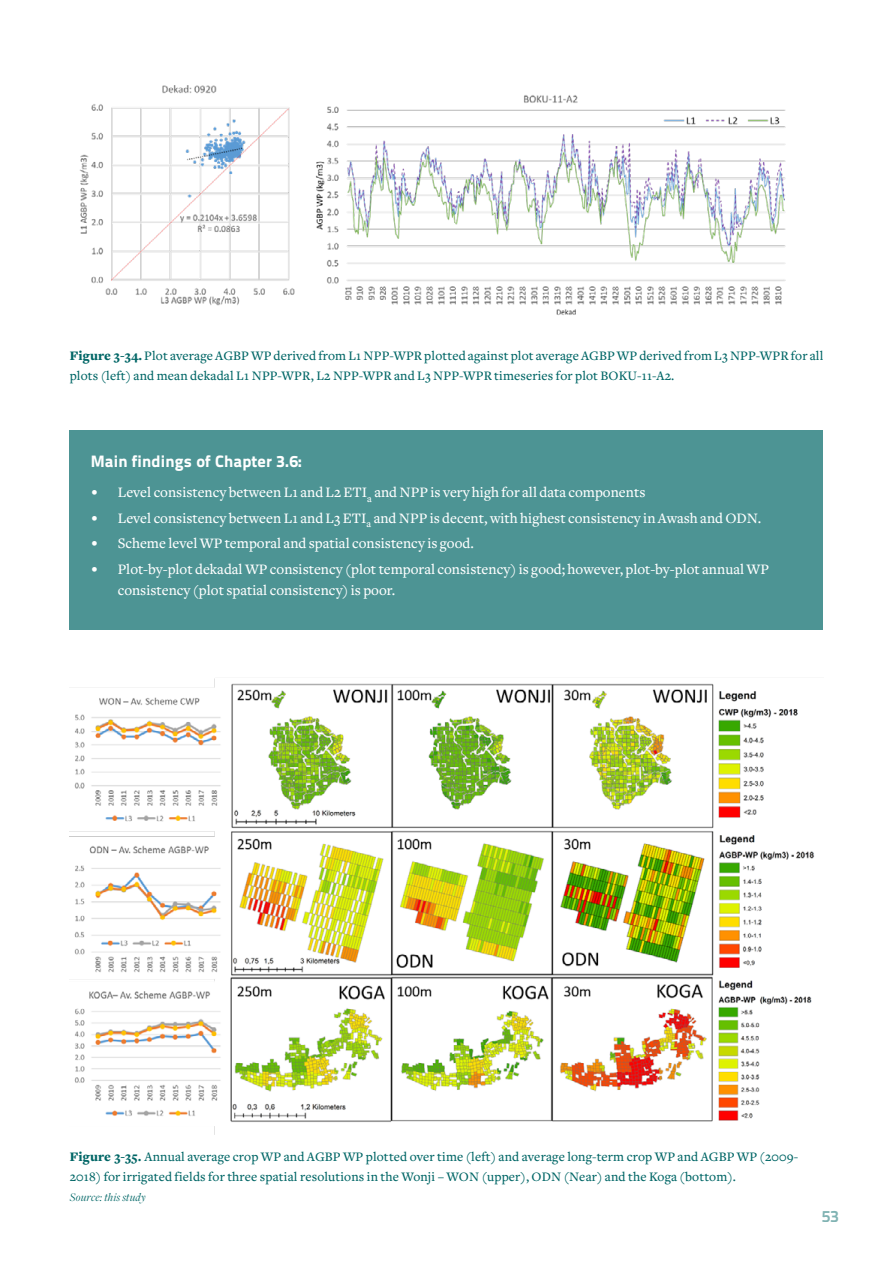
<style>
.page{position:relative;width:893px;height:1263px;background:#fff}
.page>*{position:absolute;margin:0;border:0;box-sizing:border-box;transform-origin:0 0}
.t1{font:800 16.5px "Titillium Text 22 L";letter-spacing:.01em;color:#fff}
.t2{font:700 16.5px "Titillium Text 22 L";color:#066}
.t3{font:500 15px/21.6px "Freight Text";color:#fff}
.Figure_title{font:500 13.5px/20.2px "Freight Text";letter-spacing:.01em;color:#066}
.Figure_title-2{font:italic 12px "Freight Disp";letter-spacing:.02em;color:#066}
.s1{font-family:"Freight Text Pro";font-weight:900}
.s2{font-family:"Calibri";font-weight:400}
</style>
<div class="page">
<img style="left:79px;top:85px;width:707px;height:230px">
<div style="left:70px;top:430px;width:753px;height:200px;background:#4d9494"></div>
<img style="left:70px;top:678px;width:745px;height:457px">
<p class="Figure_title" style="left:70px;top:345px;width:755px"><span class="s1">Figure 3-34.</span> Plot average AGBP WP derived from L1 NPP-WPR plotted against plot average AGBP WP derived from L3 NPP-WPR for all plots (left) and mean dekadal L1 NPP-WPR, L2 NPP-WPR and L3 NPP-WPR timeseries for plot BOKU-11-A2.</p>
<p class="t1" style="left:91px;top:448px;width:213px">Main findings of Chapter 3.6:</p>
<p class="t3" style="left:91px;top:482px;width:556px"><span class="s2">•</span> Level consistency between L1 and L2 ETI<sub>a</sub> and NPP is very high for all data components</p>
<p class="t3" style="left:91px;top:507px;width:672px"><span class="s2">•</span> Level consistency between L1 and L3 ETI<sub>a</sub> and NPP is decent, with highest consistency in Awash and ODN.</p>
<p class="t3" style="left:91px;top:533px;width:385px"><span class="s2">•</span> Scheme level WP temporal and spatial consistency is good.</p>
<p class="t3" style="left:118px;top:558px;width:653px;text-indent:-27px"><span class="s2">•</span> Plot-by-plot dekadal WP consistency (plot temporal consistency) is good; however, plot-by-plot annual WP consistency (plot spatial consistency) is poor.</p>
<p class="Figure_title" style="left:70px;top:1146px;width:730px"><span class="s1">Figure 3-35.</span> Annual average crop WP and AGBP WP plotted over time (left) and average long-term crop WP and AGBP WP (2009-<br>2018) for irrigated fields for three spatial resolutions in the Wonji – WON (upper), ODN (Near) and the Koga (bottom).</p>
<p class="Figure_title-2" style="left:70px;top:1191px;width:78px">Source: this study</p>
<p class="t2" style="left:821px;top:1203px;width:19px">53</p>
</div>
